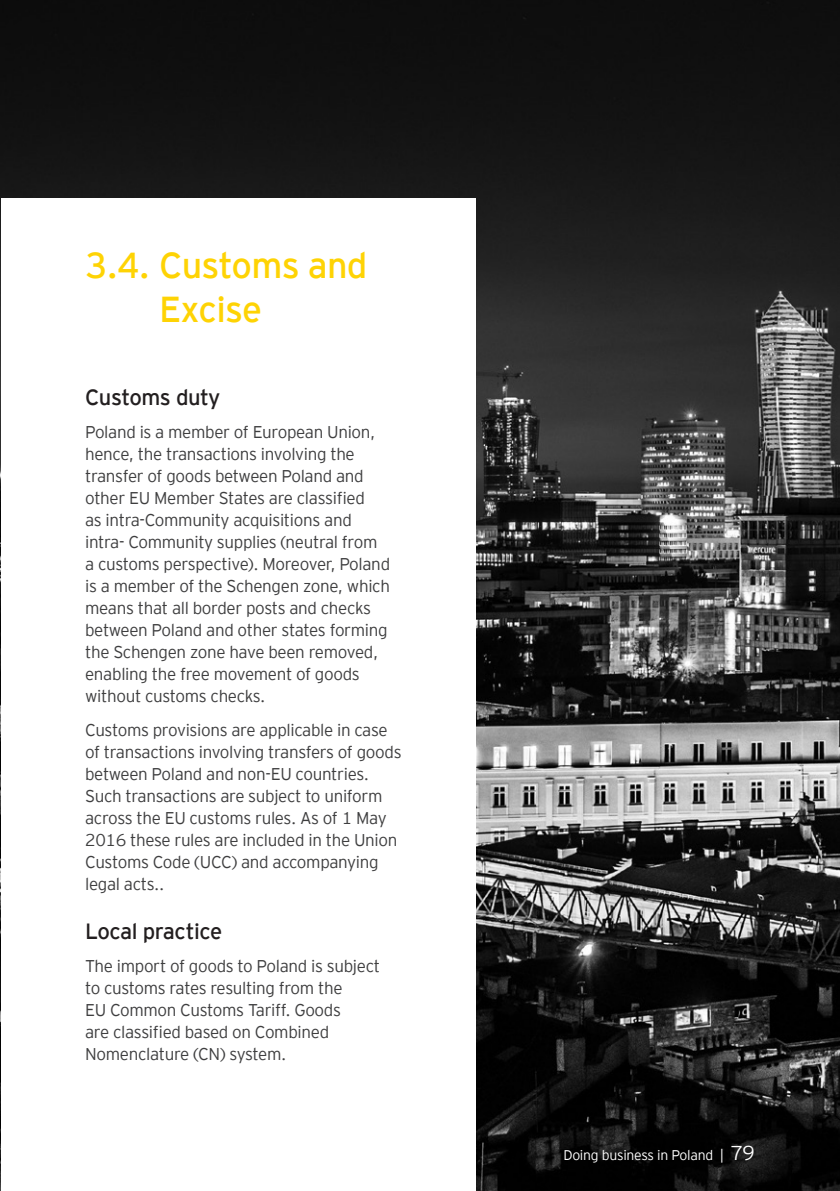
<style>
.page{position:relative;width:840px;height:1191px;background:#fff}
.page>*{position:absolute;margin:0;border:0;box-sizing:border-box;transform-origin:0 0}
.Heading_2{font:36px/44px "EY Interstate";letter-spacing:-.02em;color:#fed304}
.Heading_3{font:22px "EY Interstate";letter-spacing:-.02em;color:#231f20}
.t1{font:300 17px/22px "EY Interstate";letter-spacing:-.02em;color:#3e3e3f}
.t2{font:300 14px "EY Interstate";letter-spacing:-.02em;color:#fff}
.s1{font-size:20px}
</style>
<div class="page">
<img style="left:1px;top:0;width:838px;height:1191px">
<div style="left:1px;top:198px;width:474px;height:993px;background:#fff"></div>
<p class="Heading_2" style="left:159px;top:241px;width:209px;text-indent:-74px">3.4. Customs and<br>Excise</p>
<p class="Heading_3" style="left:85px;top:381px;width:137px">Customs duty</p>
<p class="t1" style="left:85px;top:420px;width:306px">Poland is a member of European Union, hence, the transactions involving the transfer of goods between Poland and other EU Member States are classified<br>as intra-Community acquisitions and intra- Community supplies (neutral from a customs perspective). Moreover, Poland is a member of the Schengen zone, which means that all border posts and checks between Poland and other states forming the Schengen zone have been removed, enabling the free movement of goods without customs checks.</p>
<p class="t1" style="left:85px;top:717px;width:318px">Customs provisions are applicable in case of transactions involving transfers of goods between Poland and non-EU countries.<br>Such transactions are subject to uniform across the EU customs rules. As of 1 May 2016 these rules are included in the Union Customs Code (UCC) and accompanying legal acts..</p>
<p class="Heading_3" style="left:85px;top:915px;width:139px">Local practice</p>
<p class="t1" style="left:85px;top:954px;width:296px">The import of goods to Poland is subject to customs rates resulting from the<br>EU Common Customs Tariff. Goods<br>are classified based on Combined Nomenclature (CN) system.</p>
<p class="t2" style="left:563px;top:1145px;width:193px">Doing business in Poland | <span class="s1">79</span></p>
</div>
